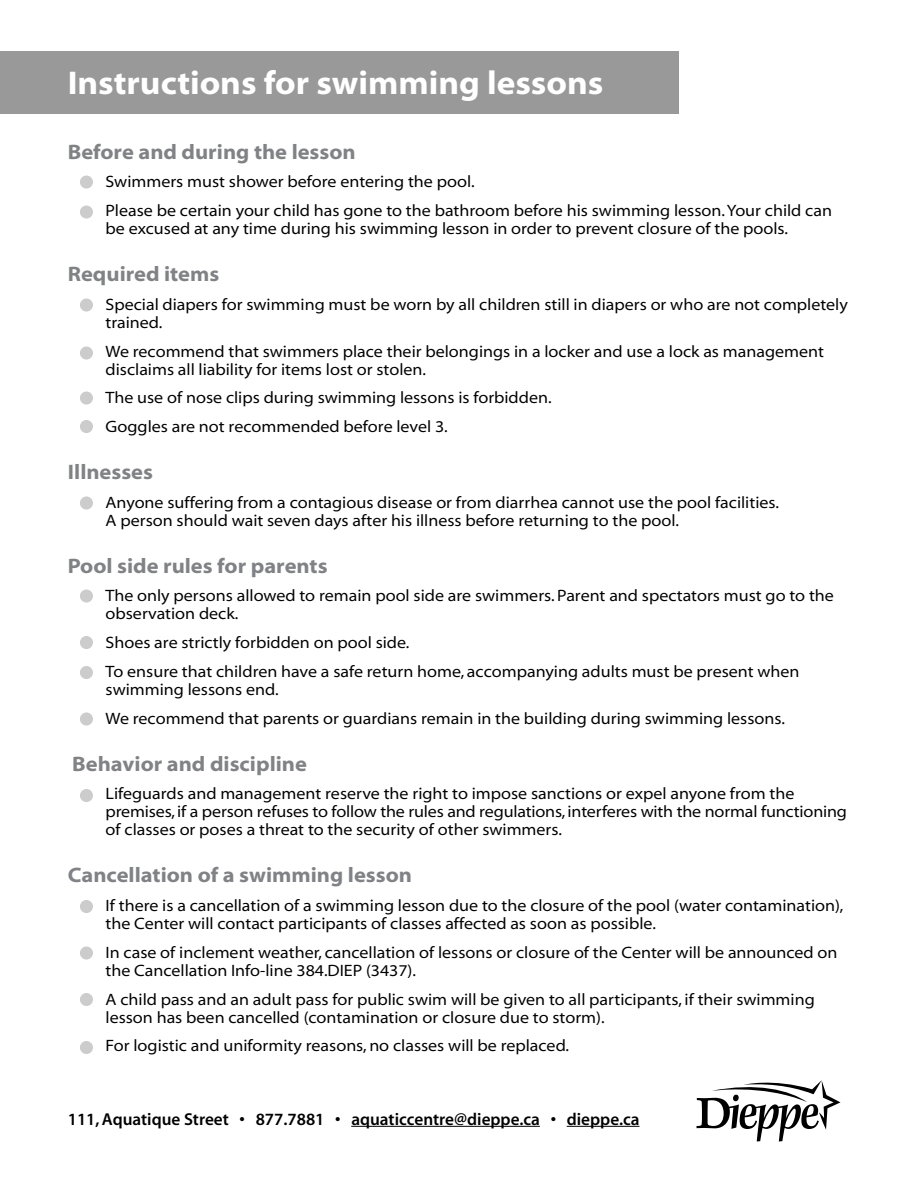
<style>
.page{position:relative;width:918px;height:1188px;background:#fff}
.page>*{position:absolute;margin:0;border:0;box-sizing:border-box;transform-origin:0 0}
.t1{font:33px "Myriad MM 700 700";color:#fff}
.t2{font:21px "Myriad MM 700 700";color:#808285}
.t3{font:17.25px "Myriad MM 565 600";color:#000}
.t4{font:16.5px/18px "Myriad MM 400 700";color:#000}
</style>
<div class="page">
<div style="left:0;top:52px;width:678px;height:62px;background:#999"></div>
<div style="left:80px;top:175px;width:13px;height:14px;background:#ccc;border-radius:50%"></div>
<div style="left:80px;top:205px;width:13px;height:14px;background:#ccc;border-radius:50%"></div>
<div style="left:80px;top:298px;width:13px;height:14px;background:#ccc;border-radius:50%"></div>
<div style="left:80px;top:346px;width:13px;height:14px;background:#ccc;border-radius:50%"></div>
<div style="left:80px;top:391px;width:13px;height:14px;background:#ccc;border-radius:50%"></div>
<div style="left:80px;top:420px;width:13px;height:13px;background:#ccc;border-radius:50%"></div>
<div style="left:80px;top:497px;width:13px;height:13px;background:#ccc;border-radius:50%"></div>
<div style="left:80px;top:590px;width:13px;height:13px;background:#ccc;border-radius:50%"></div>
<div style="left:80px;top:636px;width:13px;height:13px;background:#ccc;border-radius:50%"></div>
<div style="left:80px;top:666px;width:13px;height:13px;background:#ccc;border-radius:50%"></div>
<div style="left:80px;top:713px;width:13px;height:13px;background:#ccc;border-radius:50%"></div>
<div style="left:80px;top:789px;width:13px;height:13px;background:#ccc;border-radius:50%"></div>
<div style="left:80px;top:900px;width:13px;height:13px;background:#ccc;border-radius:50%"></div>
<div style="left:80px;top:947px;width:13px;height:13px;background:#ccc;border-radius:50%"></div>
<div style="left:80px;top:993px;width:13px;height:13px;background:#ccc;border-radius:50%"></div>
<div style="left:80px;top:1041px;width:13px;height:13px;background:#ccc;border-radius:50%"></div>
<svg style="left:697px;top:1080px;width:143px;height:61px"></svg>
<hr style="left:351px;top:1126px;width:189px;height:1px;background:#000">
<hr style="left:567px;top:1126px;width:73px;height:1px;background:#000">
<h1 class="t1" style="left:68px;top:67px;width:537px">Instructions for swimming lessons</h1>
<p class="t2" style="left:68px;top:141px;width:289px">Before and during the lesson</p>
<p class="t4" style="left:84px;top:174px;width:392px">• Swimmers must shower before entering the pool.</p>
<p class="t4" style="left:106px;top:202px;width:728px;text-indent:-22px">• Please be certain your child has gone to the bathroom before his swimming lesson. Your child can be excused at any time during his swimming lesson in order to prevent closure of the pools.</p>
<p class="t2" style="left:68px;top:264px;width:153px">Required items</p>
<p class="t4" style="left:106px;top:296px;width:744px;text-indent:-22px">• Special diapers for swimming must be worn by all children still in diapers or who are not completely trained.</p>
<p class="t4" style="left:106px;top:343px;width:720px;text-indent:-22px">• We recommend that swimmers place their belongings in a locker and use a lock as management disclaims all liability for items lost or stolen.</p>
<p class="t4" style="left:84px;top:390px;width:469px">• The use of nose clips during swimming lessons is forbidden.</p>
<p class="t4" style="left:84px;top:418px;width:365px">• Goggles are not recommended before level 3.</p>
<p class="t2" style="left:68px;top:462px;width:87px">Illnesses</p>
<p class="t4" style="left:106px;top:494px;width:675px;text-indent:-22px">• Anyone suffering from a contagious disease or from diarrhea cannot use the pool facilities.<br>A person should wait seven days after his illness before returning to the pool.</p>
<p class="t2" style="left:68px;top:555px;width:261px">Pool side rules for parents</p>
<p class="t4" style="left:106px;top:588px;width:730px;text-indent:-22px">• The only persons allowed to remain pool side are swimmers. Parent and spectators must go to the observation deck.</p>
<p class="t4" style="left:84px;top:634px;width:327px">• Shoes are strictly forbidden on pool side.</p>
<p class="t4" style="left:106px;top:663px;width:695px;text-indent:-22px">• To ensure that children have a safe return home, accompanying adults must be present when swimming lessons end.</p>
<p class="t4" style="left:84px;top:710px;width:702px">• We recommend that parents or guardians remain in the building during swimming lessons.</p>
<p class="t2" style="left:72px;top:753px;width:236px">Behavior and discipline</p>
<p class="t4" style="left:106px;top:786px;width:743px;text-indent:-22px">• Lifeguards and management reserve the right to impose sanctions or expel anyone from the premises, if a person refuses to follow the rules and regulations, interferes with the normal functioning of classes or poses a threat to the security of other swimmers.</p>
<p class="t2" style="left:68px;top:865px;width:346px">Cancellation of a swimming lesson</p>
<p class="t4" style="left:106px;top:897px;width:739px;text-indent:-22px">• If there is a cancellation of a swimming lesson due to the closure of the pool (water contamination), the Center will contact participants of classes affected as soon as possible.</p>
<p class="t4" style="left:106px;top:944px;width:734px">In case of inclement weather, cancellation of lessons or closure of the Center will be announced on the Cancellation Info-line 384.DIEP (3437).</p>
<p class="t4" style="left:106px;top:991px;width:711px;text-indent:-22px">• A child pass and an adult pass for public swim will be given to all participants, if their swimming lesson has been cancelled (contamination or closure due to storm).</p>
<p class="t4" style="left:84px;top:1038px;width:487px">• For logistic and uniformity reasons, no classes will be replaced.</p>
<p class="t3" style="left:68px;top:1110px;width:573px">111, Aquatique Street • 877.7881 • aquaticcentre@dieppe.ca • dieppe.ca</p>
</div>
